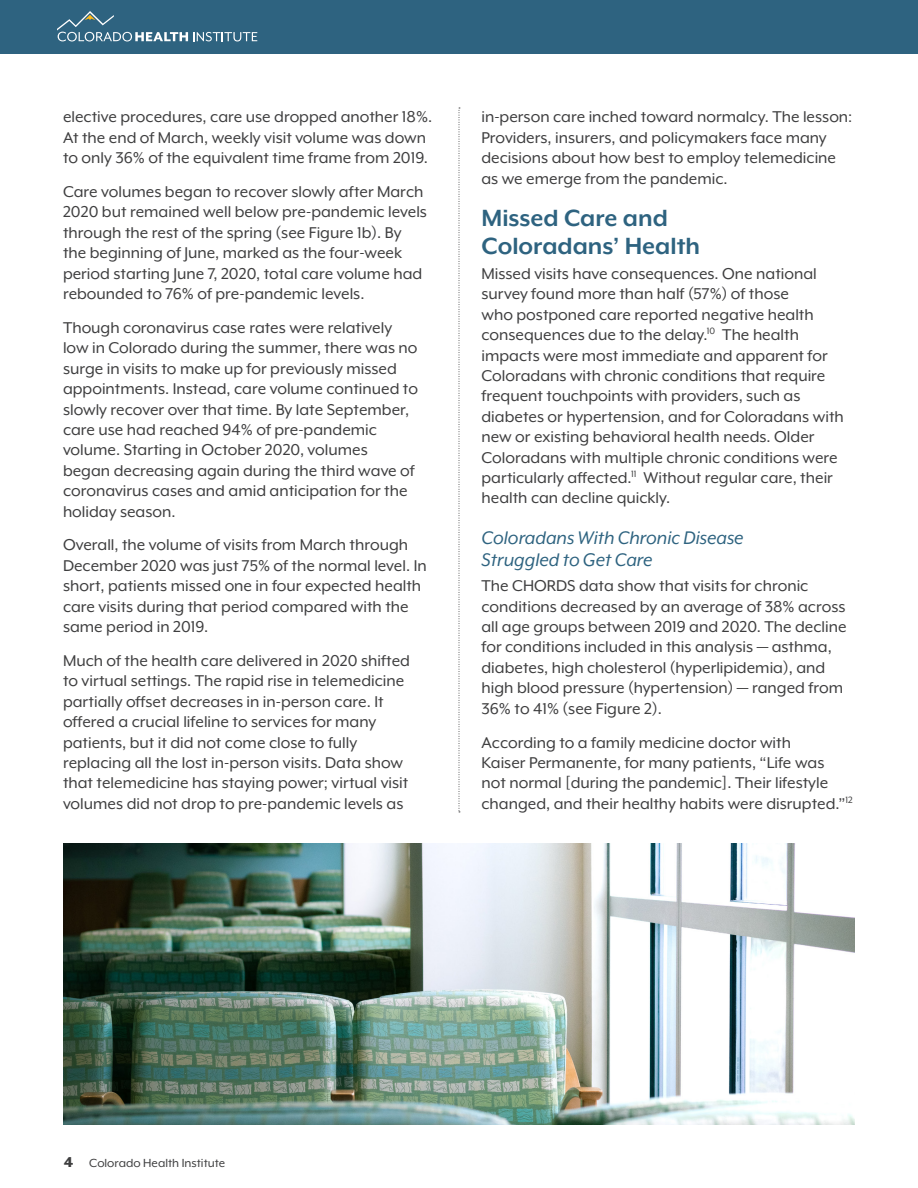
<style>
.page{position:relative;width:918px;height:1188px;background:#fff}
.page>*{position:absolute;margin:0;border:0;box-sizing:border-box;transform-origin:0 0}
.Hed_2{font:700 27px/28.5px "Mr Eaves XL Mod OT";color:#2e6380}
.Hed_4{font:italic 21px/22.5px "Mr Eaves XL Mod OT";color:#2e6380}
.CHI_Body_Copy{font:18px/20.4px "Mr Eaves XL Mod OT";color:#3e3e3f}
.t1{font:13.5px "Mr Eaves XL Mod OT";color:#3e3e3f}
.s1{font-weight:800;font-size:16.5px}
</style>
<div class="page">
<div style="left:0;top:0;width:918px;height:54px;background:#2e6380"></div>
<svg style="left:57px;top:11px;width:200px;height:30px"></svg>
<svg style="left:459px;top:108px;width:1px;height:705px"></svg>
<img style="left:64px;top:844px;width:791px;height:281px">
<p class="CHI_Body_Copy" style="left:63px;top:107px;width:371px">elective procedures, care use dropped another 18%.<br>At the end of March, weekly visit volume was down to only 36% of the equivalent time frame from 2019.</p>
<p class="CHI_Body_Copy" style="left:63px;top:181px;width:366px">Care volumes began to recover slowly after March 2020 but remained well below pre-pandemic levels through the rest of the spring (see Figure 1b). By the beginning of June, marked as the four-week period starting June 7, 2020, total care volume had rebounded to 76% of pre-pandemic levels.</p>
<p class="CHI_Body_Copy" style="left:63px;top:317px;width:357px">Though coronavirus case rates were relatively low in Colorado during the summer, there was no surge in visits to make up for previously missed appointments. Instead, care volume continued to slowly recover over that time. By late September, care use had reached 94% of pre-pandemic volume. Starting in October 2020, volumes began decreasing again during the third wave of coronavirus cases and amid anticipation for the holiday season.</p>
<p class="CHI_Body_Copy" style="left:63px;top:535px;width:365px">Overall, the volume of visits from March through December 2020 was just 75% of the normal level. In short, patients missed one in four expected health care visits during that period compared with the same period in 2019.</p>
<p class="CHI_Body_Copy" style="left:63px;top:650px;width:349px">Much of the health care delivered in 2020 shifted to virtual settings. The rapid rise in telemedicine partially offset decreases in in-person care. It offered a crucial lifeline to services for many patients, but it did not come close to fully replacing all the lost in-person visits. Data show that telemedicine has staying power; virtual visit volumes did not drop to pre-pandemic levels as</p>
<p class="CHI_Body_Copy" style="left:482px;top:107px;width:372px">in-person care inched toward normalcy. The lesson:<br>Providers, insurers, and policymakers face many decisions about how best to employ telemedicine as we emerge from the pandemic.</p>
<p class="Hed_2" style="left:482px;top:203px;width:220px">Missed Care and<br>Coloradans’ Health</p>
<p class="CHI_Body_Copy" style="left:482px;top:263px;width:364px">Missed visits have consequences. One national survey found more than half (57%) of those<br>who postponed care reported negative health consequences due to the delay.<sup>10</sup> The health impacts were most immediate and apparent for Coloradans with chronic conditions that require frequent touchpoints with providers, such as diabetes or hypertension, and for Coloradans with new or existing behavioral health needs. Older Coloradans with multiple chronic conditions were particularly affected.<sup>11</sup> Without regular care, their health can decline quickly.</p>
<p class="Hed_4" style="left:482px;top:526px;width:264px">Coloradans With Chronic Disease<br>Struggled to Get Care</p>
<p class="CHI_Body_Copy" style="left:482px;top:576px;width:367px">The CHORDS data show that visits for chronic conditions decreased by an average of 38% across all age groups between 2019 and 2020. The decline for conditions included in this analysis — asthma, diabetes, high cholesterol (hyperlipidemia), and high blood pressure (hypertension) — ranged from 36% to 41% (see Figure 2).</p>
<p class="CHI_Body_Copy" style="left:482px;top:732px;width:373px">According to a family medicine doctor with<br>Kaiser Permanente, for many patients, “Life was not normal [during the pandemic]. Their lifestyle changed, and their healthy habits were disrupted.”<sup>12</sup></p>
<p class="t1" style="left:64px;top:1156px;width:163px"><span class="s1">4</span> Colorado Health Institute</p>
</div>
